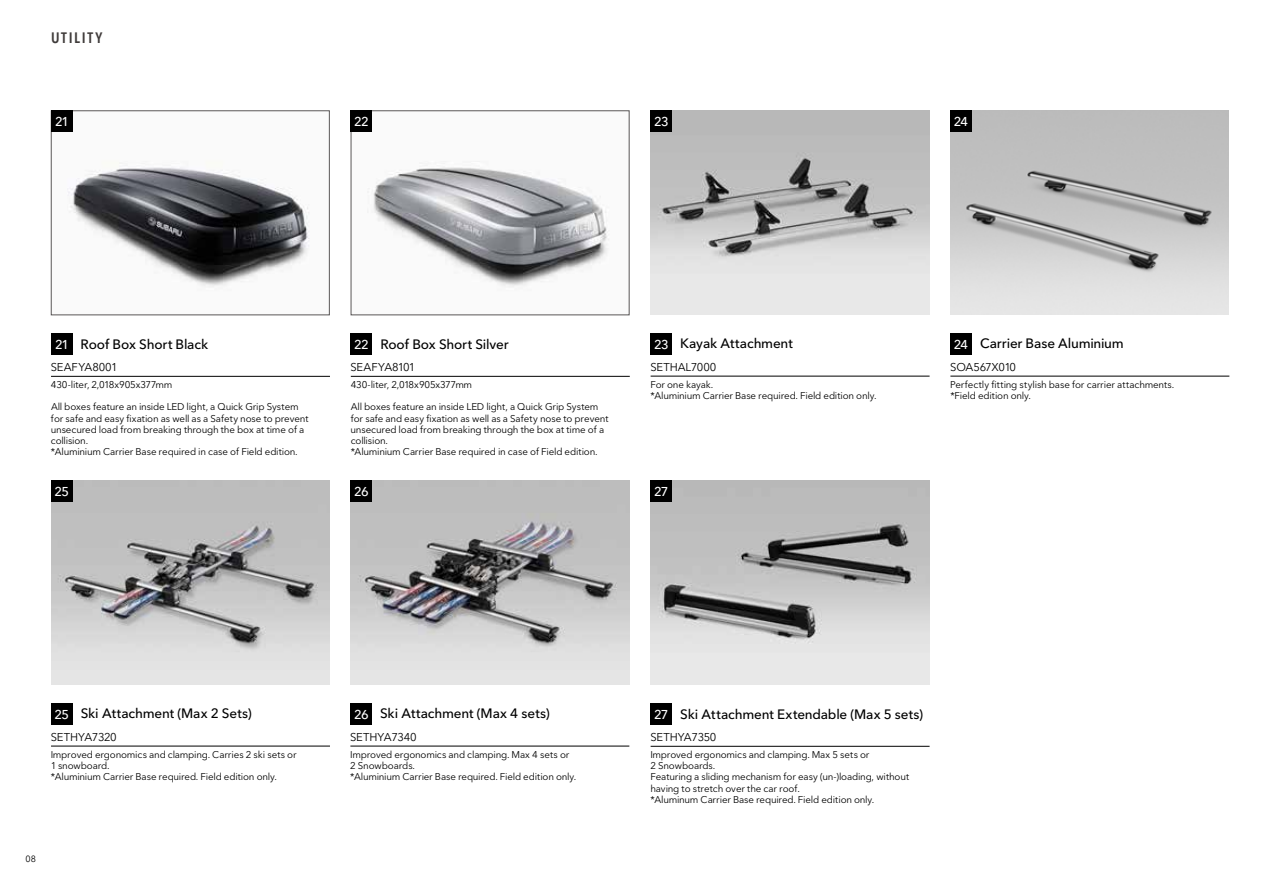
<style>
.page{position:relative;width:1263px;height:893px;background:#fff}
.page>*{position:absolute;margin:0;border:0;box-sizing:border-box;transform-origin:0 0}
.t1{font:600 condensed 15px "Avenir Next LT Pro";letter-spacing:.115em;color:#3f3b3a}
.t2{font:500 13.5px "Avenir Next LT Pro";letter-spacing:-.01em;color:#000}
.t3{font:500 12.75px "Avenir Next LT Pro";letter-spacing:-.06em;color:#fff}
.t4{font:11.25px "Avenir Next LT Pro";letter-spacing:-.02em;color:#000}
.t5{font:9.75px/11.2px "Avenir Next LT Pro";letter-spacing:-.015em;color:#000}
.t6{font:9px "Avenir Next LT Pro";color:#000}
</style>
<div class="page">
<img style="left:351px;top:480px;width:278px;height:205px">
<img style="left:651px;top:111px;width:278px;height:204px">
<img style="left:651px;top:480px;width:278px;height:205px">
<img style="left:950px;top:111px;width:279px;height:204px">
<img style="left:51px;top:480px;width:279px;height:205px">
<img style="left:367px;top:161px;width:242px;height:126px">
<img style="left:67px;top:113px;width:243px;height:174px">
<div style="left:51px;top:111px;width:279px;height:204px;border:1px solid #5a5757"></div>
<hr style="left:51px;top:376px;width:279px;height:1px;background:#000">
<hr style="left:351px;top:376px;width:279px;height:1px;background:#000">
<hr style="left:651px;top:376px;width:278px;height:1px;background:#000">
<hr style="left:950px;top:376px;width:279px;height:1px;background:#000">
<hr style="left:51px;top:746px;width:279px;height:1px;background:#000">
<hr style="left:350px;top:746px;width:279px;height:1px;background:#000">
<hr style="left:651px;top:746px;width:278px;height:1px;background:#000">
<div style="left:51px;top:111px;width:21px;height:21px;background:#000"></div>
<div style="left:51px;top:334px;width:21px;height:21px;background:#000"></div>
<div style="left:351px;top:111px;width:21px;height:21px;background:#000"></div>
<div style="left:351px;top:334px;width:21px;height:21px;background:#000"></div>
<div style="left:950px;top:111px;width:22px;height:21px;background:#000"></div>
<div style="left:950px;top:334px;width:22px;height:21px;background:#000"></div>
<div style="left:651px;top:111px;width:21px;height:21px;background:#000"></div>
<div style="left:651px;top:334px;width:21px;height:21px;background:#000"></div>
<div style="left:51px;top:480px;width:21px;height:22px;background:#000"></div>
<div style="left:51px;top:703px;width:21px;height:22px;background:#000"></div>
<div style="left:351px;top:480px;width:21px;height:22px;background:#000"></div>
<div style="left:351px;top:703px;width:21px;height:22px;background:#000"></div>
<div style="left:651px;top:480px;width:21px;height:22px;background:#000"></div>
<div style="left:651px;top:703px;width:21px;height:22px;background:#000"></div>
<h1 class="t1" style="left:51px;top:28px;width:53px">UTILITY</h1>
<h3 class="t3" style="left:55px;top:114px;width:16px">21</h3>
<h3 class="t3" style="left:354px;top:114px;width:16px">22</h3>
<h3 class="t3" style="left:654px;top:114px;width:16px">23</h3>
<h3 class="t3" style="left:954px;top:114px;width:16px">24</h3>
<h2 class="t2" style="left:81px;top:336px;width:129px">Roof Box Short Black</h2>
<p class="t4" style="left:51px;top:360px;width:68px">SEAFYA8001</p>
<p class="t5" style="left:51px;top:379px;width:123px">430-liter, 2,018x905x377mm</p>
<p class="t5" style="left:51px;top:401px;width:259px">All boxes feature an inside LED light, a Quick Grip System for safe and easy fixation as well as a Safety nose to prevent unsecured load from breaking through the box at time of a collision.<br>*Aluminium Carrier Base required in case of Field edition.</p>
<h3 class="t3" style="left:55px;top:337px;width:16px">21</h3>
<h2 class="t2" style="left:380px;top:336px;width:130px">Roof Box Short Silver</h2>
<p class="t4" style="left:351px;top:360px;width:66px">SEAFYA8101</p>
<p class="t5" style="left:351px;top:379px;width:123px">430-liter, 2,018x905x377mm</p>
<p class="t5" style="left:351px;top:401px;width:259px">All boxes feature an inside LED light, a Quick Grip System for safe and easy fixation as well as a Safety nose to prevent unsecured load from breaking through the box at time of a collision.<br>*Aluminium Carrier Base required in case of Field edition.</p>
<h3 class="t3" style="left:354px;top:337px;width:16px">22</h3>
<h2 class="t2" style="left:680px;top:335px;width:114px">Kayak Attachment</h2>
<p class="t4" style="left:650px;top:360px;width:67px">SETHAL7000</p>
<p class="t5" style="left:650px;top:379px;width:228px">For one kayak.<br>*Aluminium Carrier Base required. Field edition only.</p>
<h3 class="t3" style="left:654px;top:337px;width:16px">23</h3>
<h2 class="t2" style="left:980px;top:335px;width:145px">Carrier Base Aluminium</h2>
<p class="t4" style="left:950px;top:360px;width:67px">SOA567X010</p>
<p class="t5" style="left:950px;top:379px;width:226px">Perfectly fitting stylish base for carrier attachments. *Field edition only.</p>
<h3 class="t3" style="left:954px;top:337px;width:16px">24</h3>
<h3 class="t3" style="left:54px;top:483px;width:16px">25</h3>
<h3 class="t3" style="left:354px;top:483px;width:16px">26</h3>
<h3 class="t3" style="left:654px;top:483px;width:16px">27</h3>
<h2 class="t2" style="left:81px;top:705px;width:173px">Ski Attachment (Max 2 Sets)</h2>
<p class="t4" style="left:51px;top:730px;width:67px">SETHYA7320</p>
<p class="t5" style="left:51px;top:749px;width:247px">Improved ergonomics and clamping. Carries 2 ski sets or<br>1 snowboard.<br>*Aluminium Carrier Base required. Field edition only.</p>
<h3 class="t3" style="left:54px;top:707px;width:16px">25</h3>
<p class="t6" style="left:26px;top:854px;width:12px">08</p>
<h2 class="t2" style="left:380px;top:705px;width:171px">Ski Attachment (Max 4 sets)</h2>
<p class="t4" style="left:350px;top:730px;width:68px">SETHYA7340</p>
<p class="t5" style="left:350px;top:749px;width:228px">Improved ergonomics and clamping. Max 4 sets or<br>2 Snowboards.<br>*Aluminium Carrier Base required. Field edition only.</p>
<h3 class="t3" style="left:354px;top:707px;width:16px">26</h3>
<h2 class="t2" style="left:680px;top:706px;width:244px">Ski Attachment Extendable (Max 5 sets)</h2>
<p class="t4" style="left:650px;top:730px;width:67px">SETHYA7350</p>
<p class="t5" style="left:650px;top:749px;width:260px">Improved ergonomics and clamping. Max 5 sets or<br>2 Snowboards.<br>Featuring a sliding mechanism for easy (un-)loading, without having to stretch over the car roof.<br>*Aluminum Carrier Base required. Field edition only.</p>
<h3 class="t3" style="left:654px;top:707px;width:16px">27</h3>
</div>
